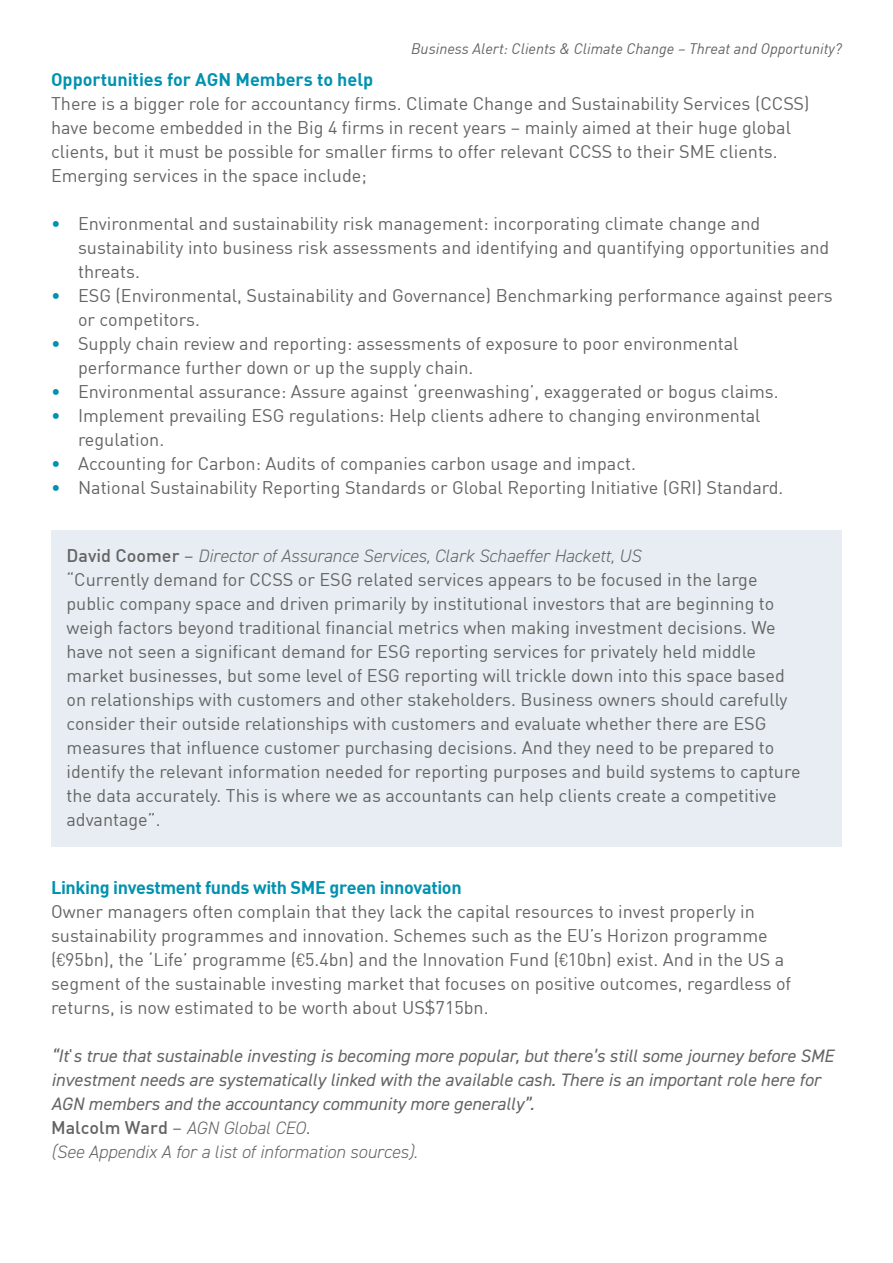
<style>
.page{position:relative;width:893px;height:1263px;background:#fff}
.page>*{position:absolute;margin:0;border:0;box-sizing:border-box;transform-origin:0 0}
.t1{font:18px/24px "DIN";color:#646464}
.t2{font:italic 18px/24px "DIN2014";color:#646464}
.t3{font:italic 300 18px "DIN2014";color:#646464}
.t4{font:18px "DIN Bold";letter-spacing:-.02em;color:#0092b0}
.t5{font:18px "DIN Bold";color:#0092b0}
.t6{font:italic 15px "DIN";color:#646464}
.s1{color:#0092b0}
.s2{font-family:"DIN";font-weight:500;font-style:normal}
.s3{font-family:"DIN";font-weight:400;font-style:normal}
.s4{font-family:"DIN2014";font-weight:300}
.s5{font-family:"DIN";font-style:normal}
.s6{font-weight:300}
</style>
<div class="page">
<div style="left:51px;top:530px;width:791px;height:316px;background:#e7edf2"></div>
<p class="t6" style="left:411px;top:39px;width:432px">Business Alert: Clients &amp; Climate Change – Threat and Opportunity?</p>
<p class="t5" style="left:51px;top:68px;width:324px">Opportunities for AGN Members to help</p>
<p class="t1" style="left:51px;top:91px;width:760px">There is a bigger role for accountancy firms. Climate Change and Sustainability Services (CCSS) have become embedded in the Big 4 firms in recent years – mainly aimed at their huge global clients, but it must be possible for smaller firms to offer relevant CCSS to their SME clients.<br>Emerging services in the space include;</p>
<p class="t1" style="left:78px;top:211px;width:753px;text-indent:-27px"><span class="s1">•</span> Environmental and sustainability risk management: incorporating climate change and sustainability into business risk assessments and identifying and quantifying opportunities and threats.</p>
<p class="t1" style="left:78px;top:283px;width:756px;text-indent:-27px"><span class="s1">•</span> ESG (Environmental, Sustainability and Governance) Benchmarking performance against peers or competitors.</p>
<p class="t1" style="left:78px;top:331px;width:662px;text-indent:-27px"><span class="s1">•</span> Supply chain review and reporting: assessments of exposure to poor environmental performance further down or up the supply chain.</p>
<p class="t1" style="left:51px;top:379px;width:729px"><span class="s1">•</span> Environmental assurance: Assure against ‘greenwashing’, exaggerated or bogus claims.</p>
<p class="t1" style="left:78px;top:403px;width:684px;text-indent:-27px"><span class="s1">•</span> Implement prevailing ESG regulations: Help clients adhere to changing environmental regulation.</p>
<p class="t1" style="left:51px;top:451px;width:586px"><span class="s1">•</span> Accounting for Carbon: Audits of companies carbon usage and impact.</p>
<p class="t1" style="left:51px;top:475px;width:734px"><span class="s1">•</span> National Sustainability Reporting Standards or Global Reporting Initiative (GRI) Standard.</p>
<p class="t3" style="left:67px;top:545px;width:576px"><span class="s2">David Coomer</span> <span class="s3">–</span> Director of Assurance Services, Clark Schaeffer Hackett, US</p>
<p class="t1" style="left:67px;top:567px;width:736px">“Currently demand for CCSS or ESG related services appears to be focused in the large public company space and driven primarily by institutional investors that are beginning to weigh factors beyond traditional financial metrics when making investment decisions. We have not seen a significant demand for ESG reporting services for privately held middle market businesses, but some level of ESG reporting will trickle down into this space based on relationships with customers and other stakeholders. Business owners should carefully consider their outside relationships with customers and evaluate whether there are ESG measures that influence customer purchasing decisions. And they need to be prepared to identify the relevant information needed for reporting purposes and build systems to capture the data accurately. This is where we as accountants can help clients create a competitive advantage”.</p>
<p class="t4" style="left:51px;top:876px;width:412px">Linking investment funds with SME green innovation</p>
<p class="t1" style="left:51px;top:899px;width:742px">Owner managers often complain that they lack the capital resources to invest properly in sustainability programmes and innovation. Schemes such as the EU’s Horizon programme (<span class="s4">€</span>95bn), the ‘Life’ programme (<span class="s4">€</span>5.4bn) and the Innovation Fund (<span class="s4">€</span>10bn) exist. And in the US a segment of the sustainable investing market that focuses on positive outcomes, regardless of returns, is now estimated to be worth about US$715bn.</p>
<p class="t2" style="left:51px;top:1044px;width:784px">“It<span class="s5">'</span>s true that sustainable investing is becoming more popular, but there’s still some journey before SME investment needs are systematically linked with the available cash. There is an important role here for AGN members and the accountancy community more generally”.<br><span class="s2">Malcolm Ward</span> <span class="s5">–</span> <span class="s6">AGN Global CEO</span><span class="s5">.<br></span><span class="s6">(See Appendix A for a list of information sources).</span></p>
</div>
